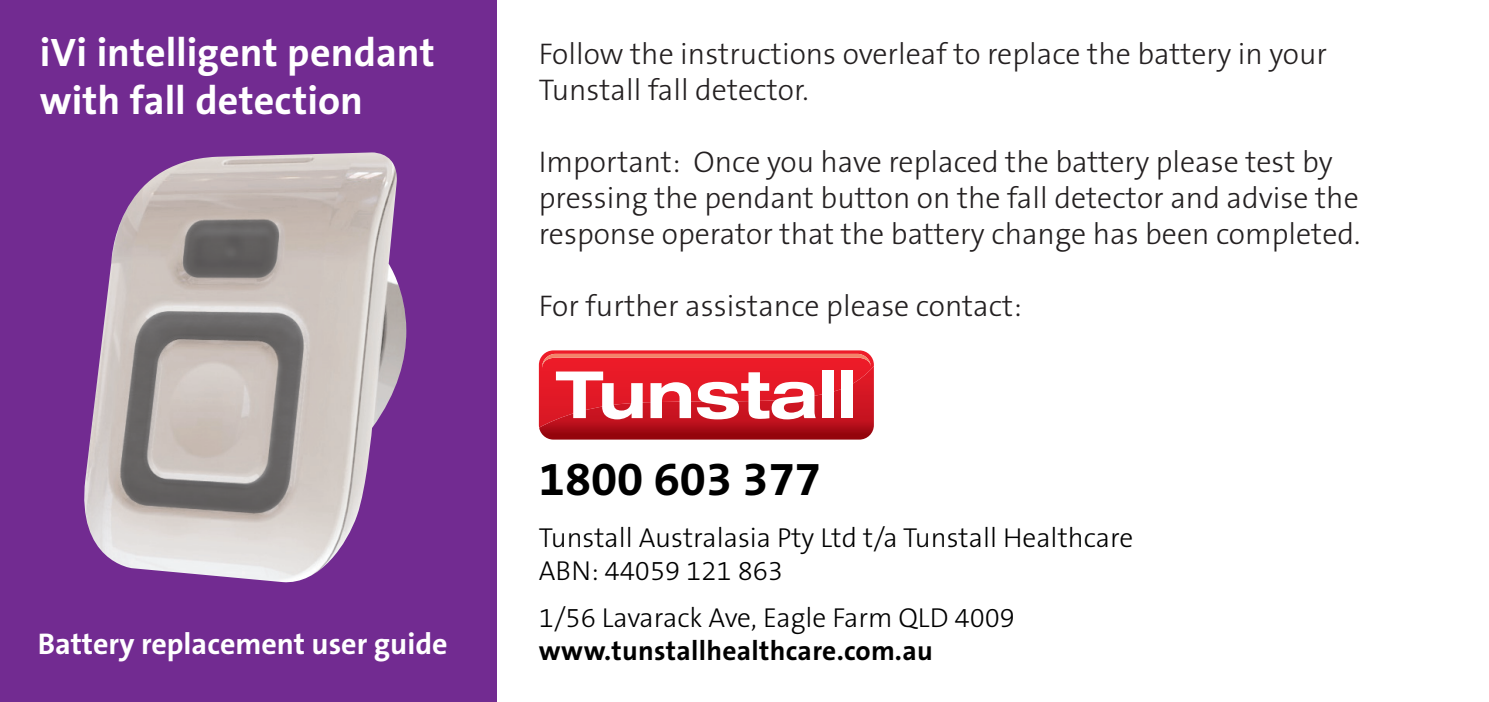
<style>
.page{position:relative;width:1489px;height:702px;background:#fff}
.page>*{position:absolute;margin:0;border:0;box-sizing:border-box;transform-origin:0 0}
.t1{font:700 47.5px "The Sans B W7";color:#000}
.t2{font:700 40px "The Sans B W7";letter-spacing:.005em;color:#fff}
.t3{font:300 30px/36px "The Sans B W3";color:#231f20}
.t4{font:700 30px "The Sans B W7";color:#fff}
.t5{font:300 27.5px "The Sans B W3";color:#000}
.t6{font:700 27.5px "The Sans B W7";letter-spacing:.01em;color:#000}
</style>
<div class="page">
<div style="left:0;top:0;width:496px;height:702px;background:#722b91"></div>
<img style="left:84px;top:152px;width:322px;height:431px">
<svg style="left:539px;top:350px;width:334px;height:89px"></svg>
<div style="left:822px;top:371px;width:11px;height:47px;background:#fff"></div>
<div style="left:841px;top:371px;width:11px;height:47px;background:#fff"></div>
<p class="t2" style="left:40px;top:26px;width:396px">iVi intelligent pendant</p>
<p class="t2" style="left:40px;top:74px;width:325px">with fall detection</p>
<p class="t4" style="left:38px;top:625px;width:411px">Battery replacement user guide</p>
<p class="t3" style="left:539px;top:36px;width:789px">Follow the instructions overleaf to replace the battery in your</p>
<p class="t3" style="left:539px;top:72px;width:271px">Tunstall fall detector.</p>
<p class="t3" style="left:539px;top:144px;width:823px">Important: Once you have replaced the battery please test by pressing the pendant button on the fall detector and advise the response operator that the battery change has been completed.</p>
<p class="t3" style="left:539px;top:288px;width:484px">For further assistance please contact:</p>
<p class="t1" style="left:539px;top:449px;width:283px">1800 603 377</p>
<p class="t5" style="left:539px;top:520px;width:596px">Tunstall Australasia Pty Ltd t/a Tunstall Healthcare</p>
<p class="t5" style="left:539px;top:553px;width:246px">ABN: 44059 121 863</p>
<p class="t5" style="left:539px;top:600px;width:477px">1/56 Lavarack Ave, Eagle Farm QLD 4009</p>
<p class="t6" style="left:539px;top:633px;width:395px">www.tunstallhealthcare.com.au</p>
</div>
